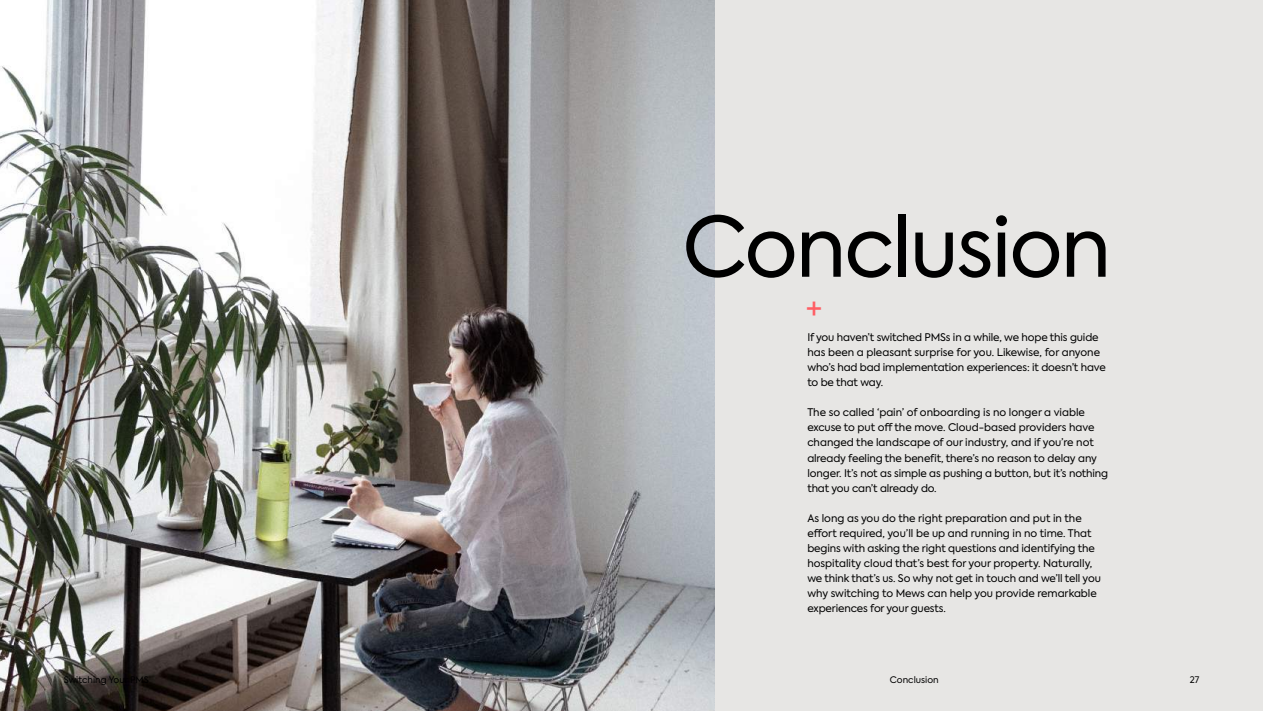
<style>
.page{position:relative;width:1263px;height:711px;background:#fff}
.page>*{position:absolute;margin:0;border:0;box-sizing:border-box;transform-origin:0 0}
.t1{font:82.5px "Axiforma";letter-spacing:-.025em;color:#000}
.t2{font:30px "Axiforma";color:#ff5e64}
.t3{font:10.5px/15px "Axiforma";letter-spacing:-.01em;color:#000}
.t4{font:9px "Axiforma";color:#000}
</style>
<div class="page">
<div style="left:0;top:0;width:1263px;height:710px;background:#e7e6e4"></div>
<img style="left:0;top:0;width:714px;height:710px">
<h1 class="t1" style="left:682px;top:194px;width:430px">Conclusion</h1>
<h2 class="t2" style="left:806px;top:288px;width:17px">+</h2>
<p class="t3" style="left:807px;top:330px;width:300px">If you haven’t switched PMSs in a while, we hope this guide has been a pleasant surprise for you. Likewise, for anyone who’s had bad implementation experiences: it doesn’t have to be that way.</p>
<p class="t3" style="left:807px;top:405px;width:302px">The so called ‘pain’ of onboarding is no longer a viable excuse to put off the move. Cloud-based providers have changed the landscape of our industry, and if you’re not already feeling the benefit, there’s no reason to delay any longer. It’s not as simple as pushing a button, but it’s nothing that you can’t already do.</p>
<p class="t3" style="left:807px;top:510px;width:295px">As long as you do the right preparation and put in the effort required, you’ll be up and running in no time. That begins with asking the right questions and identifying the hospitality cloud that’s best for your property. Naturally, we think that’s us. So why not get in touch and we’ll tell you why switching to Mews can help you provide remarkable experiences for your guests.</p>
<p class="t4" style="left:64px;top:674px;width:87px">Switching Your PMS</p>
<p class="t4" style="left:890px;top:674px;width:50px">Conclusion</p>
<p class="t4" style="left:1190px;top:674px;width:11px">27</p>
</div>
